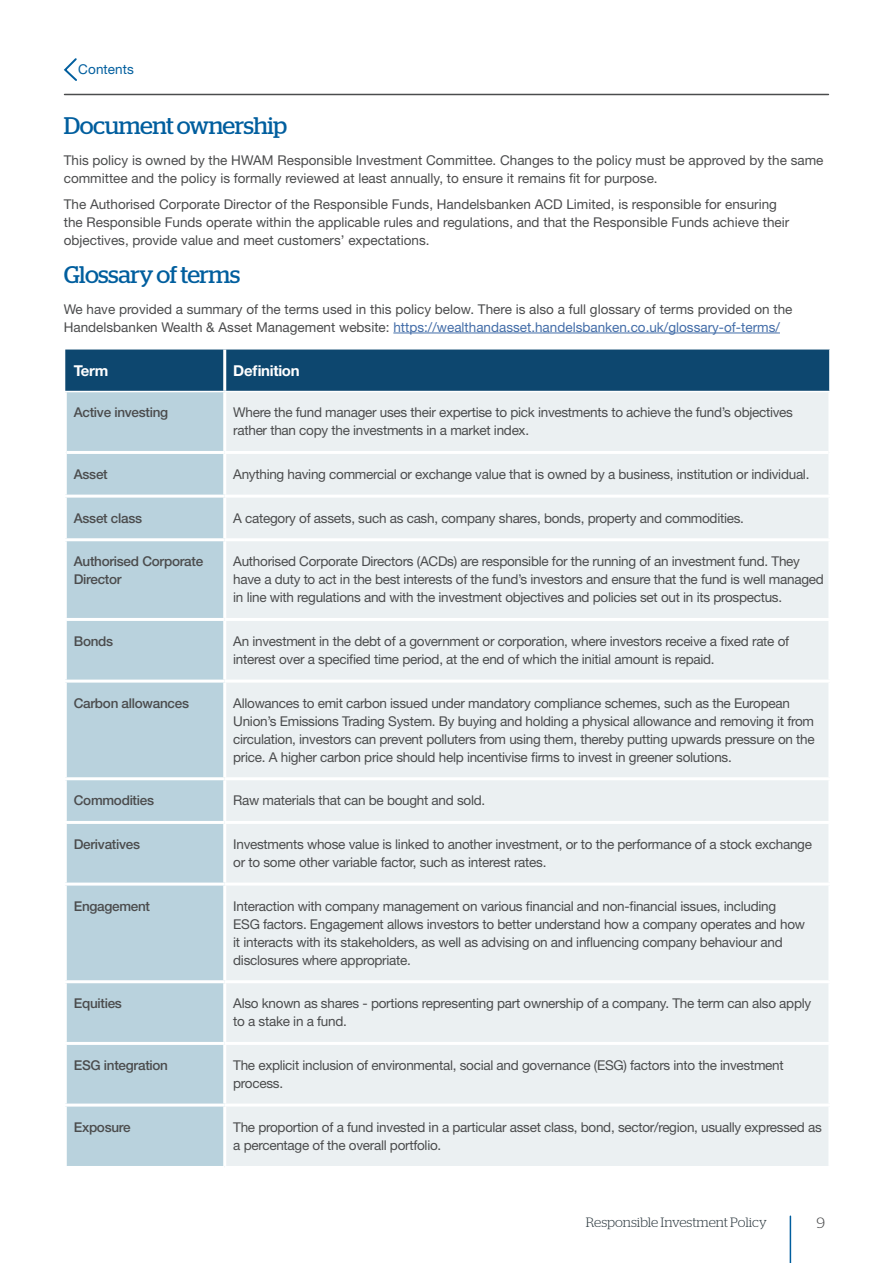
<style>
.page{position:relative;width:893px;height:1263px;background:#fff}
.page>*{position:absolute;margin:0;border:0;box-sizing:border-box;transform-origin:0 0}
.Heading_1{font:24px "Stag";letter-spacing:-.02em;color:#005e9e}
.Bodycopy{font:700 15px "Helvetica Neue LT Pro";letter-spacing:-.02em;color:#fff}
.t1{font:300 15px "Stag";color:#4b4c4d}
.Bodycopy-2{font:13.5px/18px "Helvetica Neue LT Pro";letter-spacing:-.02em;color:#4b4c4d}
.Bodycopy-3{font:13.5px/18px "Helvetica Neue LT Pro";color:#4b4c4d}
.Bodycopy-4{font:500 13.5px/18px "Helvetica Neue LT Pro";letter-spacing:-.02em;color:#4b4c4d}
.t2{font:300 13.5px "Stag";letter-spacing:-.005em;color:#2f3b41}
.t3{font:13.5px "Helvetica Neue LT Pro";letter-spacing:.01em;color:#005e9e}
.s1{color:#436da8}
</style>
<div class="page">
<hr style="left:790px;top:1216px;width:1px;height:47px;background:#005e9e">
<hr style="left:65px;top:94px;width:763px;height:1px;background:#4b4c4d">
<svg style="left:63px;top:58px;width:14px;height:23px"></svg>
<hr style="left:393px;top:333px;width:387px;height:1px;background:#436da8">
<div style="left:65px;top:350px;width:764px;height:41px;background:#0d476f"></div>
<div style="left:65px;top:391px;width:160px;height:61px;background:#b9d2dd"></div>
<div style="left:226px;top:392px;width:602px;height:774px;background:#ebf0f2"></div>
<div style="left:67px;top:454px;width:156px;height:712px;background:#b9d2dd"></div>
<hr style="left:223px;top:350px;width:3px;height:41px;background:#fff">
<hr style="left:64px;top:392px;width:3px;height:60px;background:#fff">
<hr style="left:223px;top:392px;width:3px;height:59px;background:#fff">
<hr style="left:64px;top:495px;width:161px;height:3px;background:#fff">
<hr style="left:225px;top:495px;width:606px;height:3px;background:#fff">
<hr style="left:64px;top:538px;width:161px;height:3px;background:#fff">
<hr style="left:225px;top:538px;width:606px;height:3px;background:#fff">
<hr style="left:64px;top:618px;width:161px;height:3px;background:#fff">
<hr style="left:225px;top:618px;width:606px;height:3px;background:#fff">
<hr style="left:64px;top:680px;width:161px;height:3px;background:#fff">
<hr style="left:225px;top:680px;width:606px;height:3px;background:#fff">
<hr style="left:64px;top:777px;width:161px;height:3px;background:#fff">
<hr style="left:225px;top:777px;width:606px;height:3px;background:#fff">
<hr style="left:64px;top:821px;width:161px;height:3px;background:#fff">
<hr style="left:225px;top:821px;width:606px;height:3px;background:#fff">
<hr style="left:64px;top:882px;width:161px;height:3px;background:#fff">
<hr style="left:225px;top:882px;width:606px;height:3px;background:#fff">
<hr style="left:64px;top:980px;width:161px;height:3px;background:#fff">
<hr style="left:225px;top:980px;width:606px;height:3px;background:#fff">
<hr style="left:64px;top:1042px;width:161px;height:3px;background:#fff">
<hr style="left:225px;top:1042px;width:606px;height:3px;background:#fff">
<hr style="left:64px;top:1103px;width:161px;height:3px;background:#fff">
<hr style="left:225px;top:1103px;width:606px;height:3px;background:#fff">
<hr style="left:67px;top:451px;width:158px;height:3px;background:#fff">
<hr style="left:225px;top:451px;width:603px;height:3px;background:#fff">
<hr style="left:64px;top:391px;width:161px;height:1px;background:#fff">
<p class="t3" style="left:78px;top:61px;width:57px">Contents</p>
<p class="Heading_1" style="left:64px;top:112px;width:225px">Document ownership</p>
<p class="Bodycopy-3" style="left:64px;top:151px;width:761px">This policy is owned by the HWAM Responsible Investment Committee. Changes to the policy must be approved by the same committee and the policy is formally reviewed at least annually, to ensure it remains fit for purpose.</p>
<p class="Bodycopy-3" style="left:64px;top:195px;width:727px">The Authorised Corporate Director of the Responsible Funds, Handelsbanken ACD Limited, is responsible for ensuring the Responsible Funds operate within the applicable rules and regulations, and that the Responsible Funds achieve their objectives, provide value and meet customers’ expectations.</p>
<p class="Heading_1" style="left:64px;top:261px;width:178px">Glossary of terms</p>
<p class="Bodycopy-3" style="left:64px;top:299px;width:730px">We have provided a summary of the terms used in this policy below. There is also a full glossary of terms provided on the<br>Handelsbanken Wealth &amp; Asset Management website: <span class="s1">https://wealthandasset.handelsbanken.co.uk/glossary-of-terms/</span></p>
<p class="Bodycopy" style="left:74px;top:361px;width:36px">Term</p>
<p class="Bodycopy" style="left:233px;top:361px;width:68px">Definition</p>
<p class="Bodycopy-4" style="left:74px;top:403px;width:96px">Active investing</p>
<p class="Bodycopy-2" style="left:233px;top:403px;width:561px">Where the fund manager uses their expertise to pick investments to achieve the fund’s objectives rather than copy the investments in a market index.</p>
<p class="Bodycopy-4" style="left:74px;top:465px;width:35px">Asset</p>
<p class="Bodycopy-2" style="left:233px;top:465px;width:578px">Anything having commercial or exchange value that is owned by a business, institution or individual.</p>
<p class="Bodycopy-4" style="left:74px;top:509px;width:70px">Asset class</p>
<p class="Bodycopy-2" style="left:233px;top:509px;width:512px">A category of assets, such as cash, company shares, bonds, property and commodities.</p>
<p class="Bodycopy-4" style="left:74px;top:552px;width:131px">Authorised Corporate<br>Director</p>
<p class="Bodycopy-2" style="left:233px;top:552px;width:592px">Authorised Corporate Directors (ACDs) are responsible for the running of an investment fund. They have a duty to act in the best interests of the fund’s investors and ensure that the fund is well managed in line with regulations and with the investment objectives and policies set out in its prospectus.</p>
<p class="Bodycopy-4" style="left:74px;top:632px;width:41px">Bonds</p>
<p class="Bodycopy-2" style="left:233px;top:632px;width:557px">An investment in the debt of a government or corporation, where investors receive a fixed rate of interest over a specified time period, at the end of which the initial amount is repaid.</p>
<p class="Bodycopy-4" style="left:74px;top:694px;width:117px">Carbon allowances</p>
<p class="Bodycopy-2" style="left:233px;top:694px;width:583px">Allowances to emit carbon issued under mandatory compliance schemes, such as the European Union’s Emissions Trading System. By buying and holding a physical allowance and removing it from circulation, investors can prevent polluters from using them, thereby putting upwards pressure on the price. A higher carbon price should help incentivise firms to invest in greener solutions.</p>
<p class="Bodycopy-4" style="left:74px;top:791px;width:82px">Commodities</p>
<p class="Bodycopy-2" style="left:233px;top:791px;width:253px">Raw materials that can be bought and sold.</p>
<p class="Bodycopy-4" style="left:74px;top:835px;width:68px">Derivatives</p>
<p class="Bodycopy-2" style="left:233px;top:835px;width:580px">Investments whose value is linked to another investment, or to the performance of a stock exchange or to some other variable factor, such as interest rates.</p>
<p class="Bodycopy-4" style="left:74px;top:897px;width:78px">Engagement</p>
<p class="Bodycopy-2" style="left:233px;top:897px;width:573px">Interaction with company management on various financial and non-financial issues, including ESG factors. Engagement allows investors to better understand how a company operates and how it interacts with its stakeholders, as well as advising on and influencing company behaviour and disclosures where appropriate.</p>
<p class="Bodycopy-4" style="left:74px;top:994px;width:50px">Equities</p>
<p class="Bodycopy-2" style="left:233px;top:994px;width:579px">Also known as shares - portions representing part ownership of a company. The term can also apply to a stake in a fund.</p>
<p class="Bodycopy-4" style="left:74px;top:1056px;width:96px">ESG integration</p>
<p class="Bodycopy-2" style="left:233px;top:1056px;width:552px">The explicit inclusion of environmental, social and governance (ESG) factors into the investment process.</p>
<p class="Bodycopy-4" style="left:74px;top:1118px;width:58px">Exposure</p>
<p class="Bodycopy-2" style="left:233px;top:1117px;width:590px">The proportion of a fund invested in a particular asset class, bond, sector/region, usually expressed as a percentage of the overall portfolio.</p>
<p class="t2" style="left:586px;top:1214px;width:182px">Responsible Investment Policy</p>
<p class="t1" style="left:816px;top:1214px;width:10px">9</p>
</div>
